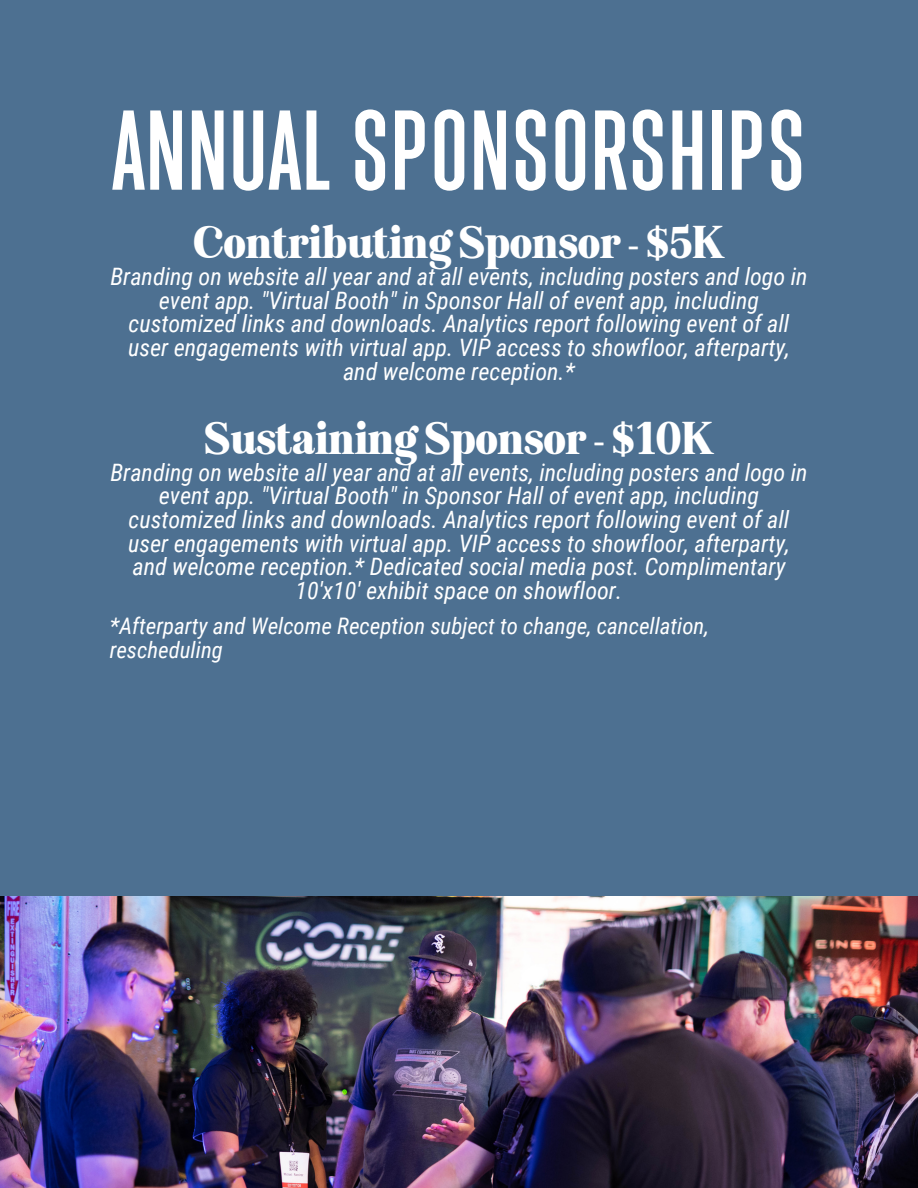
<style>
.page{position:relative;width:918px;height:1188px;background:#4d7091}
.page>*{position:absolute;margin:0;border:0;box-sizing:border-box;transform-origin:0 0}
.t1{font:99px "Cairo Grotesque";color:#fff}
.t2{font:900 42px "Eighties Comeback";color:#fff}
.t3{font:italic 24px/23.7px "Roboto Condensed";color:#fff;text-align:center}
.t4{font:italic 22.8px/23.7px "Roboto Condensed";color:#fff}
</style>
<div class="page">
<img style="left:0;top:897px;width:918px;height:291px">
<p class="t1" style="left:112px;top:91px;width:696px">ANNUAL SPONSORSHIPS</p>
<p class="t2" style="left:194px;top:216px;width:532px">Contributing Sponsor - $5K</p>
<p class="t3" style="left:110px;top:265px;width:699px">Branding on website all year and at all events, including posters and logo in event app. "Virtual Booth" in Sponsor Hall of event app, including customized links and downloads. Analytics report following event of all user engagements with virtual app. VIP access to showfloor, afterparty, and welcome reception.*</p>
<p class="t2" style="left:205px;top:412px;width:510px">Sustaining Sponsor - $10K</p>
<p class="t3" style="left:110px;top:461px;width:699px">Branding on website all year and at all events, including posters and logo in event app. "Virtual Booth" in Sponsor Hall of event app, including customized links and downloads. Analytics report following event of all user engagements with virtual app. VIP access to showfloor, afterparty, and welcome reception.* Dedicated social media post. Complimentary 10'x10' exhibit space on showfloor.</p>
<p class="t4" style="left:110px;top:614px;width:601px">*Afterparty and Welcome Reception subject to change, cancellation, rescheduling</p>
</div>
